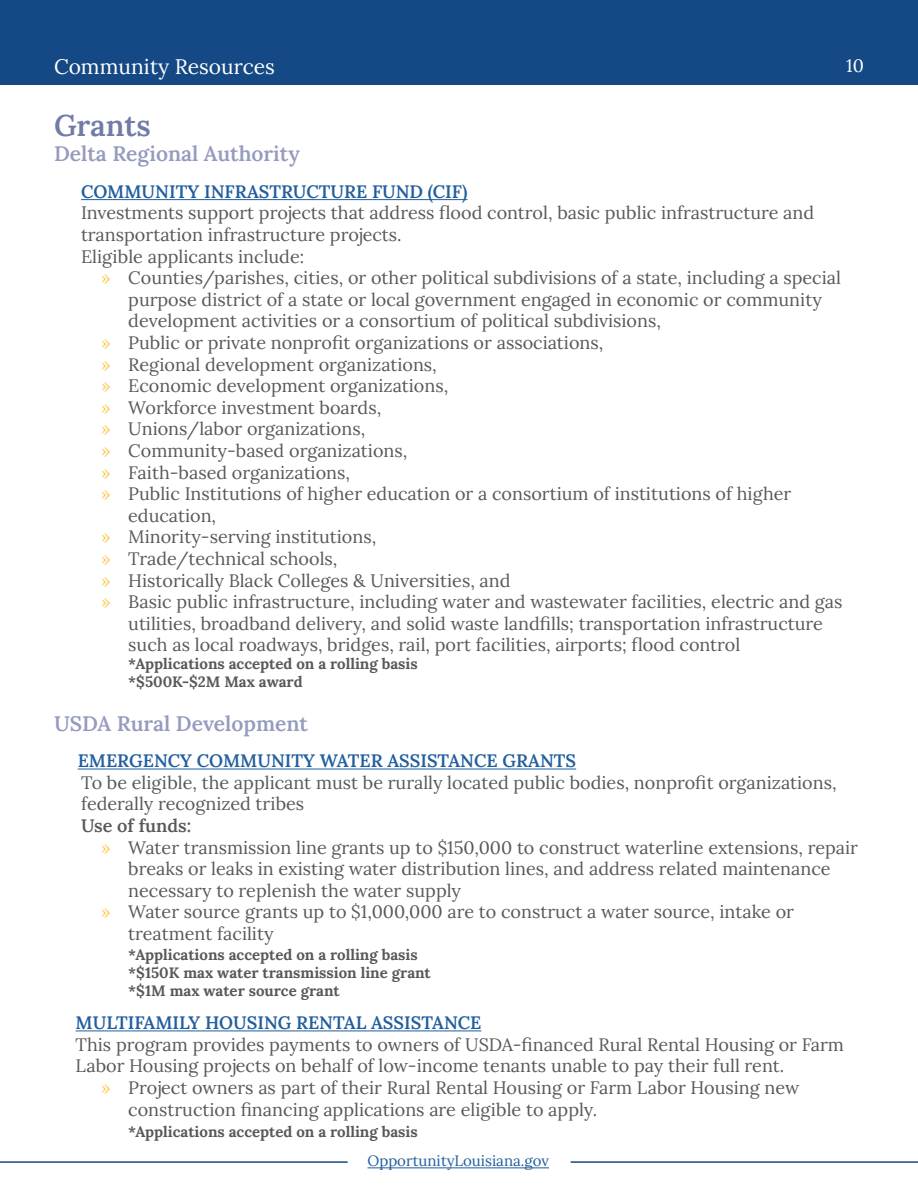
<style>
.page{position:relative;width:918px;height:1188px;background:#fff}
.page>*{position:absolute;margin:0;border:0;box-sizing:border-box;transform-origin:0 0}
.t1{font:600 30px "Lora";letter-spacing:-.005em;color:#707ba8}
.t2{font:600 21px "Lora";color:#959bbe}
.t3{font:21px "Lora";color:#fff}
.t4{font:18px/21.6px "Lora";color:#58595b}
.t5{font:600 18px "Lora";color:#215e9e}
.t6{font:600 18px "Lora";color:#58595b}
.t7{font:18px "Lora";color:#fff}
.t8{font:700 15px/18px "Lora";color:#58595b}
.t9{font:15px "Lora";color:#215e9e}
.s1{color:#fecb5c}
</style>
<div class="page">
<hr style="left:368px;top:1167px;width:181px;height:1px;background:#215e9e">
<hr style="left:571px;top:1161px;width:347px;height:2px;background:#154985">
<hr style="left:0;top:1161px;width:348px;height:2px;background:#154985">
<div style="left:0;top:0;width:918px;height:85px;background:#154985"></div>
<hr style="left:81px;top:199px;width:386px;height:1px;background:#215e9e">
<hr style="left:78px;top:769px;width:498px;height:1px;background:#215e9e">
<hr style="left:76px;top:1030px;width:405px;height:1px;background:#215e9e">
<p class="t3" style="left:54px;top:51px;width:222px">Community Resources</p>
<p class="t7" style="left:846px;top:52px;width:19px">10</p>
<h1 class="t1" style="left:54px;top:103px;width:98px">Grants</h1>
<p class="t2" style="left:54px;top:138px;width:247px">Delta Regional Authority</p>
<p class="t5" style="left:81px;top:178px;width:388px">COMMUNITY INFRASTRUCTURE FUND (CIF)</p>
<p class="t4" style="left:81px;top:201px;width:735px">Investments support projects that address flood control, basic public infrastructure and transportation infrastructure projects.<br>Eligible applicants include:</p>
<p class="t4" style="left:101px;top:266px;width:741px"><span class="s1">»</span> Counties/parishes, cities, or other political subdivisions of a state, including a special</p>
<p class="t4" style="left:128px;top:287px;width:695px">purpose district of a state or local government engaged in economic or community</p>
<p class="t4" style="left:128px;top:309px;width:534px">development activities or a consortium of political subdivisions,</p>
<p class="t4" style="left:101px;top:331px;width:504px"><span class="s1">»</span> Public or private nonprofit organizations or associations,</p>
<p class="t4" style="left:101px;top:352px;width:337px"><span class="s1">»</span> Regional development organizations,</p>
<p class="t4" style="left:101px;top:374px;width:348px"><span class="s1">»</span> Economic development organizations,</p>
<p class="t4" style="left:101px;top:395px;width:281px"><span class="s1">»</span> Workforce investment boards,</p>
<p class="t4" style="left:101px;top:417px;width:266px"><span class="s1">»</span> Unions/labor organizations,</p>
<p class="t4" style="left:101px;top:439px;width:308px"><span class="s1">»</span> Community-based organizations,</p>
<p class="t4" style="left:101px;top:460px;width:250px"><span class="s1">»</span> Faith-based organizations,</p>
<p class="t4" style="left:101px;top:482px;width:692px"><span class="s1">»</span> Public Institutions of higher education or a consortium of institutions of higher</p>
<p class="t4" style="left:128px;top:503px;width:89px">education,</p>
<p class="t4" style="left:101px;top:525px;width:276px"><span class="s1">»</span> Minority-serving institutions,</p>
<p class="t4" style="left:101px;top:547px;width:238px"><span class="s1">»</span> Trade/technical schools,</p>
<p class="t4" style="left:101px;top:568px;width:411px"><span class="s1">»</span> Historically Black Colleges &amp; Universities, and</p>
<p class="t4" style="left:101px;top:590px;width:743px"><span class="s1">»</span> Basic public infrastructure, including water and wastewater facilities, electric and gas</p>
<p class="t4" style="left:128px;top:611px;width:696px">utilities, broadband delivery, and solid waste landfills; transportation infrastructure</p>
<p class="t4" style="left:128px;top:633px;width:614px">such as local roadways, bridges, rail, port facilities, airports; flood control</p>
<p class="t8" style="left:128px;top:654px;width:291px">*Applications accepted on a rolling basis *$500K-$2M Max award</p>
<p class="t2" style="left:54px;top:707px;width:256px">USDA Rural Development</p>
<p class="t5" style="left:78px;top:747px;width:500px">EMERGENCY COMMUNITY WATER ASSISTANCE GRANTS</p>
<p class="t4" style="left:81px;top:770px;width:757px">To be eligible, the applicant must be rurally located public bodies, nonprofit organizations, federally recognized tribes</p>
<p class="t6" style="left:81px;top:812px;width:112px">Use of funds:</p>
<p class="t4" style="left:101px;top:835px;width:758px"><span class="s1">»</span> Water transmission line grants up to $150,000 to construct waterline extensions, repair</p>
<p class="t4" style="left:128px;top:857px;width:704px">breaks or leaks in existing water distribution lines, and address related maintenance</p>
<p class="t4" style="left:128px;top:878px;width:334px">necessary to replenish the water supply</p>
<p class="t4" style="left:101px;top:900px;width:694px"><span class="s1">»</span> Water source grants up to $1,000,000 are to construct a water source, intake or</p>
<p class="t4" style="left:128px;top:922px;width:147px">treatment facility</p>
<p class="t8" style="left:128px;top:944px;width:304px">*Applications accepted on a rolling basis *$150K max water transmission line grant *$1M max water source grant</p>
<p class="t5" style="left:76px;top:1009px;width:407px">MULTIFAMILY HOUSING RENTAL ASSISTANCE</p>
<p class="t4" style="left:76px;top:1032px;width:770px">This program provides payments to owners of USDA-financed Rural Rental Housing or Farm</p>
<p class="t4" style="left:76px;top:1054px;width:710px">Labor Housing projects on behalf of low-income tenants unable to pay their full rent.</p>
<p class="t4" style="left:101px;top:1076px;width:700px"><span class="s1">»</span> Project owners as part of their Rural Rental Housing or Farm Labor Housing new</p>
<p class="t4" style="left:128px;top:1097px;width:470px">construction financing applications are eligible to apply.</p>
<p class="t8" style="left:128px;top:1122px;width:291px">*Applications accepted on a rolling basis</p>
<p class="t9" style="left:368px;top:1150px;width:183px">OpportunityLouisiana.gov</p>
</div>
